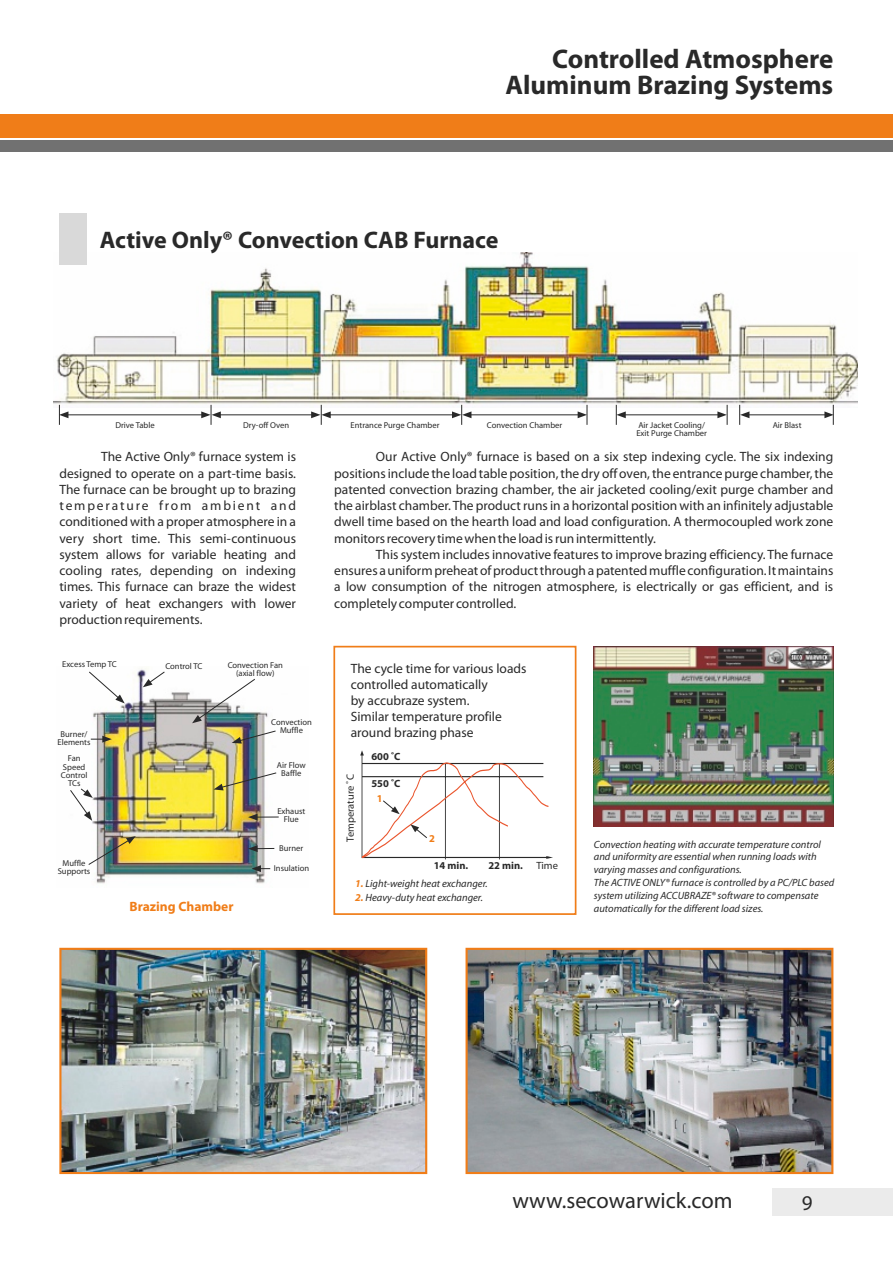
<style>
.page{position:relative;width:893px;height:1263px;background:#fff}
.page>*{position:absolute;margin:0;border:0;box-sizing:border-box;transform-origin:0 0}
.t1{font:700 27px/26.4px "Myriad Pro";color:#292929;text-align:right}
.t2{font:700 24px "Myriad Pro";color:#292929}
.t3{font:22.5px "Myriad Pro";color:#292929}
.t4{font:21px "Myriad Pro";color:#292929}
.t5{font:13.5px/16.2px "Myriad Pro";color:#292929;text-align:justify}
.t6{font:700 13.5px "Myriad Pro";color:#f07d18}
.t7{font:italic 10.5px/12.9px "Myriad Pro";color:#292929}
.t8{font:700 10.5px "Myriad Pro";color:#292929}
.t9{font:10.5px "Myriad Pro";color:#292929}
.t10{font:700 10.5px "Myriad Pro";color:#f07d18}
.t11{font:8.55px/8.2px "Myriad Pro";color:#292929;text-align:center}
.s1{font-weight:700;color:#f07d18}
</style>
<div class="page">
<div style="left:773px;top:1188px;width:120px;height:28px;background:#ebebeb"></div>
<div style="left:0;top:114px;width:893px;height:24px;background:#f07d18"></div>
<div style="left:0;top:140px;width:893px;height:12px;background:#717171"></div>
<img style="left:53px;top:252px;width:805px;height:156px">
<hr style="left:66px;top:414px;width:138px;height:1px;background:#292929">
<svg style="left:59px;top:405px;width:9px;height:20px"></svg>
<hr style="left:218px;top:414px;width:95px;height:1px;background:#292929">
<svg style="left:201px;top:405px;width:20px;height:20px"></svg>
<hr style="left:469px;top:414px;width:111px;height:1px;background:#292929">
<svg style="left:578px;top:405px;width:10px;height:20px"></svg>
<hr style="left:623px;top:414px;width:97px;height:1px;background:#292929">
<svg style="left:717px;top:405px;width:11px;height:20px"></svg>
<hr style="left:747px;top:414px;width:80px;height:1px;background:#292929">
<svg style="left:739px;top:405px;width:10px;height:20px"></svg>
<hr style="left:328px;top:414px;width:126px;height:1px;background:#292929">
<svg style="left:311px;top:405px;width:20px;height:20px"></svg>
<svg style="left:452px;top:405px;width:19px;height:20px"></svg>
<svg style="left:616px;top:405px;width:10px;height:20px"></svg>
<svg style="left:824px;top:405px;width:10px;height:20px"></svg>
<div style="left:59px;top:213px;width:28px;height:51px;background:#d9d9d9"></div>
<img style="left:90px;top:668px;width:185px;height:216px">
<svg style="left:143px;top:671px;width:22px;height:16px"></svg>
<svg style="left:192px;top:678px;width:64px;height:45px"></svg>
<svg style="left:232px;top:730px;width:44px;height:13px"></svg>
<svg style="left:214px;top:772px;width:63px;height:18px"></svg>
<svg style="left:248px;top:814px;width:31px;height:6px"></svg>
<svg style="left:248px;top:845px;width:26px;height:7px"></svg>
<svg style="left:252px;top:865px;width:18px;height:7px"></svg>
<svg style="left:89px;top:671px;width:36px;height:32px"></svg>
<svg style="left:91px;top:736px;width:21px;height:7px"></svg>
<svg style="left:70px;top:788px;width:23px;height:33px"></svg>
<svg style="left:88px;top:836px;width:48px;height:29px"></svg>
<img style="left:594px;top:647px;width:239px;height:179px">
<div style="left:333px;top:646px;width:243px;height:269px;border:2px solid #f07d18"></div>
<svg style="left:360px;top:750px;width:193px;height:109px"></svg>
<img style="left:59px;top:948px;width:368px;height:226px">
<img style="left:465px;top:948px;width:368px;height:226px">
<h1 class="t1" style="left:505px;top:48px;width:329px">Controlled Atmosphere<br>Aluminum Brazing Systems</h1>
<h2 class="t2" style="left:100px;top:230px;width:400px">Active Only® Convection CAB Furnace</h2>
<p class="t11" style="left:115px;top:421px;width:41px">Drive Table</p>
<p class="t11" style="left:243px;top:421px;width:48px">Dry-off Oven</p>
<p class="t11" style="left:351px;top:421px;width:90px">Entrance Purge Chamber</p>
<p class="t11" style="left:487px;top:421px;width:77px">Convection Chamber</p>
<p class="t5" style="left:59px;top:450px;width:238px;text-indent:42px">The Active Only® furnace system is designed to operate on a part-time basis.<br>The furnace can be brought up to brazing temperature from ambient and conditioned with a proper atmosphere in a very short time. This semi-continuous system allows for variable heating and cooling rates, depending on indexing times. This furnace can braze the widest variety of heat exchangers with lower production requirements.</p>
<p class="t5" style="left:334px;top:450px;width:501px;text-indent:42px">Our Active Only furnace is based on a six step indexing cycle. The six indexing positions include the load table position, the dry off oven, the entrance purge chamber, the patented convection brazing chamber, the air jacketed cooling/exit purge chamber and the airblast chamber. The product runs in a horizontal position with an infinitely adjustable dwell time based on the hearth load and load configuration. A thermocoupled work zone monitors recovery time when the load is run intermittently.</p>
<p class="t11" style="left:638px;top:421px;width:68px">Air Jacket Cooling/</p>
<p class="t11" style="left:773px;top:421px;width:30px">Air Blast</p>
<p class="t11" style="left:636px;top:430px;width:72px">Exit Purge Chamber</p>
<p class="t5" style="left:467px;top:450px;width:7px">®</p>
<p class="t5" style="left:334px;top:547px;width:501px;text-indent:42px">This system includes innovative features to improve brazing efficiency. The furnace ensures a uniform preheat of product through a patented muffle configuration. It maintains a low consumption of the nitrogen atmosphere, is electrically or gas efficient, and is completely computer controlled.</p>
<p class="t11" style="left:62px;top:661px;width:56px">Excess Temp TC</p>
<p class="t11" style="left:165px;top:663px;width:38px">Control TC</p>
<p class="t11" style="left:58px;top:731px;width:34px">Burner/<br>Elements</p>
<p class="t11" style="left:61px;top:755px;width:28px">Fan<br>Speed<br>Control<br>TCs</p>
<p class="t11" style="left:58px;top:859px;width:34px">Muffle<br>Supports</p>
<p class="t11" style="left:228px;top:662px;width:57px">Convection Fan (axial flow)</p>
<p class="t11" style="left:271px;top:718px;width:42px">Convection<br>Muffle</p>
<p class="t11" style="left:277px;top:761px;width:30px">Air Flow<br>Baffle</p>
<p class="t11" style="left:277px;top:808px;width:29px">Exhaust<br>Flue</p>
<p class="t11" style="left:279px;top:845px;width:25px">Burner</p>
<p class="t11" style="left:274px;top:865px;width:37px">Insulation</p>
<p class="t6" style="left:130px;top:901px;width:105px">Brazing Chamber</p>
<p class="t5" style="left:351px;top:661px;width:177px;text-align:left">The cycle time for various loads controlled automatically<br>by accubraze system.<br>Similar temperature profile around brazing phase</p>
<p class="t9" style="left:346px;top:842px;width:69px;rotate:-90deg">Temperature ˚C</p>
<p class="t7" style="left:355px;top:878px;width:134px"><span class="s1">1.</span> Light-weight heat exchanger.</p>
<p class="t7" style="left:355px;top:892px;width:129px"><span class="s1">2.</span> Heavy-duty heat exchanger.</p>
<p class="t8" style="left:371px;top:752px;width:31px">600 ˚C</p>
<p class="t8" style="left:371px;top:779px;width:31px">550 ˚C</p>
<p class="t10" style="left:377px;top:794px;width:7px">1</p>
<p class="t10" style="left:429px;top:835px;width:7px">2</p>
<p class="t8" style="left:434px;top:861px;width:36px">14 min.</p>
<p class="t8" style="left:488px;top:861px;width:36px">22 min.</p>
<p class="t9" style="left:536px;top:861px;width:23px">Time</p>
<p class="t7" style="left:594px;top:838px;width:242px">Convection heating with accurate temperature control and uniformity are essential when running loads with varying masses and configurations.<br>The ACTIVE ONLY® furnace is controlled by a PC/PLC based system utilizing ACCUBRAZE® software to compensate automatically for the different load sizes.</p>
<h3 class="t3" style="left:512px;top:1191px;width:222px">www.secowarwick.com</h3>
<h3 class="t4" style="left:802px;top:1194px;width:12px">9</h3>
</div>
